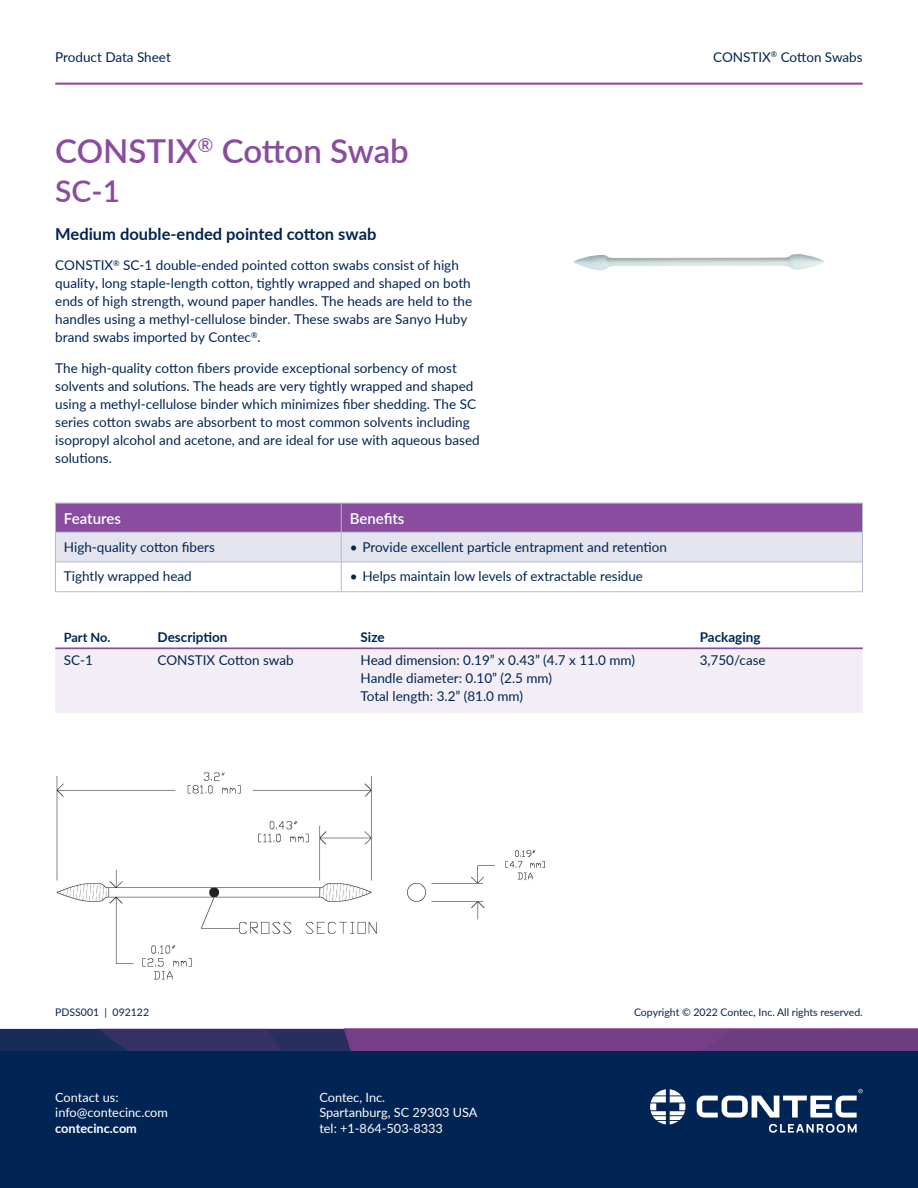
<style>
.page{position:relative;width:918px;height:1188px;background:#fff}
.page>*{position:absolute;margin:0;border:0;box-sizing:border-box;transform-origin:0 0}
.Main_heading{font:600 33px "Lato";color:#894c9e}
.Main_heading-2{font:600 30px "Lato";color:#894c9e}
.Sub_heading{font:700 16.5px "Lato";color:#002453}
.Table_heading-white{font:600 15px "Lato";color:#fff}
.Body{font:13.5px/18px "Lato";color:#002453}
.Packaging_table_text{font:13.5px "Lato";color:#002453}
.Table_text{font:13.5px "Lato";color:#002453}
.t1{font:700 13.5px "Lato";color:#002453}
.t2{font:12.75px/15.3px "Lato";color:#fff}
.t3{font:700 12.75px "Lato";color:#fff}
._04__Body_text{font:700 12.75px "Lato";letter-spacing:-.01em;color:#002453}
.t4{font:10.5px "Lato";color:#002453}
</style>
<div class="page">
<div style="left:0;top:1039px;width:918px;height:149px;background:#002453"></div>
<svg style="left:769px;top:1124px;width:88px;height:9px"></svg>
<svg style="left:697px;top:1089px;width:166px;height:29px"></svg>
<svg style="left:650px;top:1089px;width:35px;height:35px"></svg>
<svg style="left:0;top:1029px;width:918px;height:21px;background:#563876"></svg>
<hr style="left:55px;top:83px;width:808px;height:2px;background:#894c9e">
<svg style="left:55px;top:503px;width:808px;height:59px;background:#b699c6"></svg>
<hr style="left:55px;top:532px;width:286px;height:1px;background:#b3bad0">
<hr style="left:55px;top:532px;width:1px;height:30px;background:#b3bad0">
<hr style="left:341px;top:532px;width:522px;height:1px;background:#b3bad0">
<hr style="left:341px;top:532px;width:1px;height:30px;background:#b3bad0">
<hr style="left:862px;top:532px;width:1px;height:30px;background:#b3bad0">
<hr style="left:55px;top:562px;width:286px;height:1px;background:#b3bad0">
<hr style="left:55px;top:562px;width:1px;height:30px;background:#b3bad0">
<hr style="left:341px;top:562px;width:522px;height:1px;background:#b3bad0">
<hr style="left:341px;top:562px;width:1px;height:30px;background:#b3bad0">
<hr style="left:862px;top:562px;width:1px;height:30px;background:#b3bad0">
<hr style="left:55px;top:591px;width:286px;height:1px;background:#b3bad0">
<hr style="left:341px;top:591px;width:522px;height:1px;background:#b3bad0">
<div style="left:55px;top:649px;width:808px;height:64px;background:#f3eef6"></div>
<hr style="left:55px;top:647px;width:94px;height:2px;background:#894c9e">
<hr style="left:149px;top:647px;width:203px;height:2px;background:#894c9e">
<hr style="left:352px;top:647px;width:339px;height:2px;background:#894c9e">
<hr style="left:691px;top:647px;width:172px;height:2px;background:#894c9e">
<img style="left:574px;top:254px;width:250px;height:17px">
<img style="left:56px;top:772px;width:489px;height:208px">
<p class="Body" style="left:55px;top:47px;width:117px">Product Data Sheet</p>
<p class="Main_heading" style="left:55px;top:127px;width:355px">CONSTIX<sup>®</sup> Cotton Swab</p>
<p class="Main_heading-2" style="left:55px;top:169px;width:66px">SC-1</p>
<p class="Sub_heading" style="left:55px;top:221px;width:323px">Medium double-ended pointed cotton swab</p>
<p class="Body" style="left:55px;top:256px;width:418px">CONSTIX<sup>®</sup> SC-1 double-ended pointed cotton swabs consist of high quality, long staple-length cotton, tightly wrapped and shaped on both ends of high strength, wound paper handles. The heads are held to the handles using a methyl-cellulose binder. These swabs are Sanyo Huby brand swabs imported by Contec<sup>®</sup>.</p>
<p class="Body" style="left:55px;top:359px;width:426px">The high-quality cotton fibers provide exceptional sorbency of most solvents and solutions. The heads are very tightly wrapped and shaped using a methyl-cellulose binder which minimizes fiber shedding. The SC series cotton swabs are absorbent to most common solvents including isopropyl alcohol and acetone, and are ideal for use with aqueous based solutions.</p>
<p class="Table_heading-white" style="left:64px;top:507px;width:58px">Features</p>
<p class="Table_heading-white" style="left:350px;top:507px;width:56px">Benefits</p>
<p class="Table_text" style="left:64px;top:537px;width:152px">High-quality cotton fibers</p>
<p class="Body" style="left:350px;top:537px;width:319px">• Provide excellent particle entrapment and retention</p>
<p class="Table_text" style="left:64px;top:567px;width:129px">Tightly wrapped head</p>
<p class="Body" style="left:350px;top:567px;width:295px">• Helps maintain low levels of extractable residue</p>
<p class="Body" style="left:713px;top:47px;width:151px">CONSTIX<sup>®</sup> Cotton Swabs</p>
<p class="_04__Body_text" style="left:64px;top:628px;width:48px">Part No.</p>
<p class="t1" style="left:158px;top:627px;width:71px">Description</p>
<p class="t1" style="left:361px;top:627px;width:26px">Size</p>
<p class="t1" style="left:700px;top:627px;width:62px">Packaging</p>
<p class="Packaging_table_text" style="left:64px;top:650px;width:31px">SC-1</p>
<p class="Packaging_table_text" style="left:158px;top:650px;width:138px">CONSTIX Cotton swab</p>
<p class="Packaging_table_text" style="left:361px;top:650px;width:276px">Head dimension: 0.19” x 0.43” (4.7 x 11.0 mm)</p>
<p class="Packaging_table_text" style="left:361px;top:668px;width:193px">Handle diameter: 0.10” (2.5 mm)</p>
<p class="Packaging_table_text" style="left:361px;top:686px;width:164px">Total length: 3.2” (81.0 mm)</p>
<p class="Packaging_table_text" style="left:700px;top:650px;width:67px">3,750/case</p>
<p class="t4" style="left:55px;top:1005px;width:95px">PDSS001 | 092122</p>
<p class="t4" style="left:634px;top:1005px;width:230px">Copyright © 2022 Contec, Inc. All rights reserved.</p>
<p class="t2" style="left:55px;top:1089px;width:114px">Contact us: info@contecinc.com</p>
<p class="t3" style="left:55px;top:1119px;width:83px">contecinc.com</p>
<p class="t2" style="left:319px;top:1089px;width:160px">Contec, Inc.<br>Spartanburg, SC 29303 USA tel: +1-864-503-8333</p>
</div>
